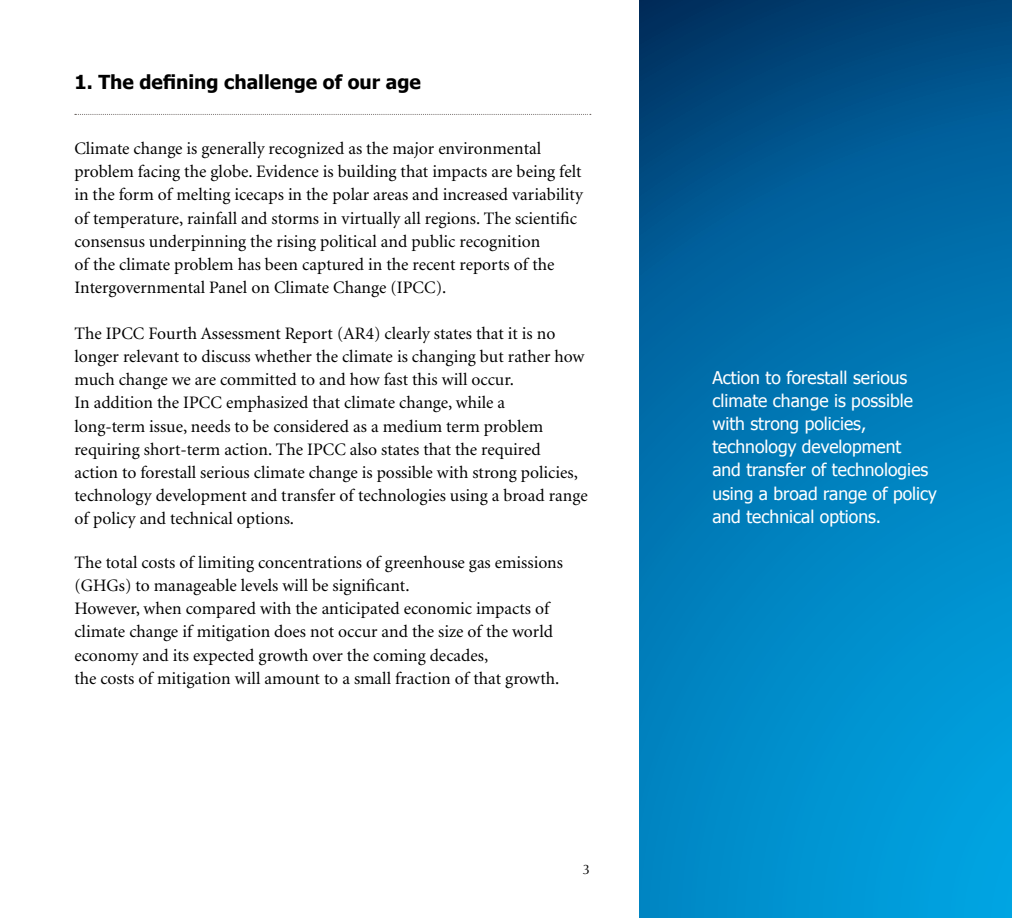
<style>
.page{position:relative;width:1012px;height:918px;background:#fff}
.page>*{position:absolute;margin:0;border:0;box-sizing:border-box;transform-origin:0 0}
.t1{font:700 19.25px "Tahoma";color:#000}
.t2{font:17.5px/23.1px "Minion";color:#000}
.t3{font:17.5px/23.1px "Tahoma";color:#fff}
.t4{font:14px "Optimum Roman DTC";color:#000}
</style>
<div class="page">
<svg style="left:640px;top:0;width:372px;height:918px;background:#0076b2"></svg>
<svg style="left:75px;top:114px;width:516px;height:1px"></svg>
<p class="t1" style="left:74px;top:70px;width:348px">1. The defining challenge of our age</p>
<p class="t2" style="left:74px;top:138px;width:510px">Climate change is generally recognized as the major environmental problem facing the globe. Evidence is building that impacts are being felt in the form of melting icecaps in the polar areas and increased variability of temperature, rainfall and storms in virtually all regions. The scientific consensus underpinning the rising political and public recognition<br>of the climate problem has been captured in the recent reports of the Intergovernmental Panel on Climate Change (IPCC).</p>
<p class="t2" style="left:74px;top:323px;width:515px">The IPCC Fourth Assessment Report (AR4) clearly states that it is no longer relevant to discuss whether the climate is changing but rather how much change we are committed to and how fast this will occur.<br>In addition the IPCC emphasized that climate change, while a<br>long-term issue, needs to be considered as a medium term problem requiring short-term action. The IPCC also states that the required action to forestall serious climate change is possible with strong policies, technology development and transfer of technologies using a broad range of policy and technical options.</p>
<p class="t2" style="left:74px;top:551px;width:490px">The total costs of limiting concentrations of greenhouse gas emissions (GHGs) to manageable levels will be significant.<br>However, when compared with the anticipated economic impacts of climate change if mitigation does not occur and the size of the world economy and its expected growth over the coming decades,<br>the costs of mitigation will amount to a small fraction of that growth.</p>
<p class="t4" style="left:583px;top:861px;width:9px">3</p>
<p class="t3" style="left:712px;top:365px;width:226px">Action to forestall serious climate change is possible with strong policies, technology development<br>and transfer of technologies using a broad range of policy and technical options.</p>
</div>
